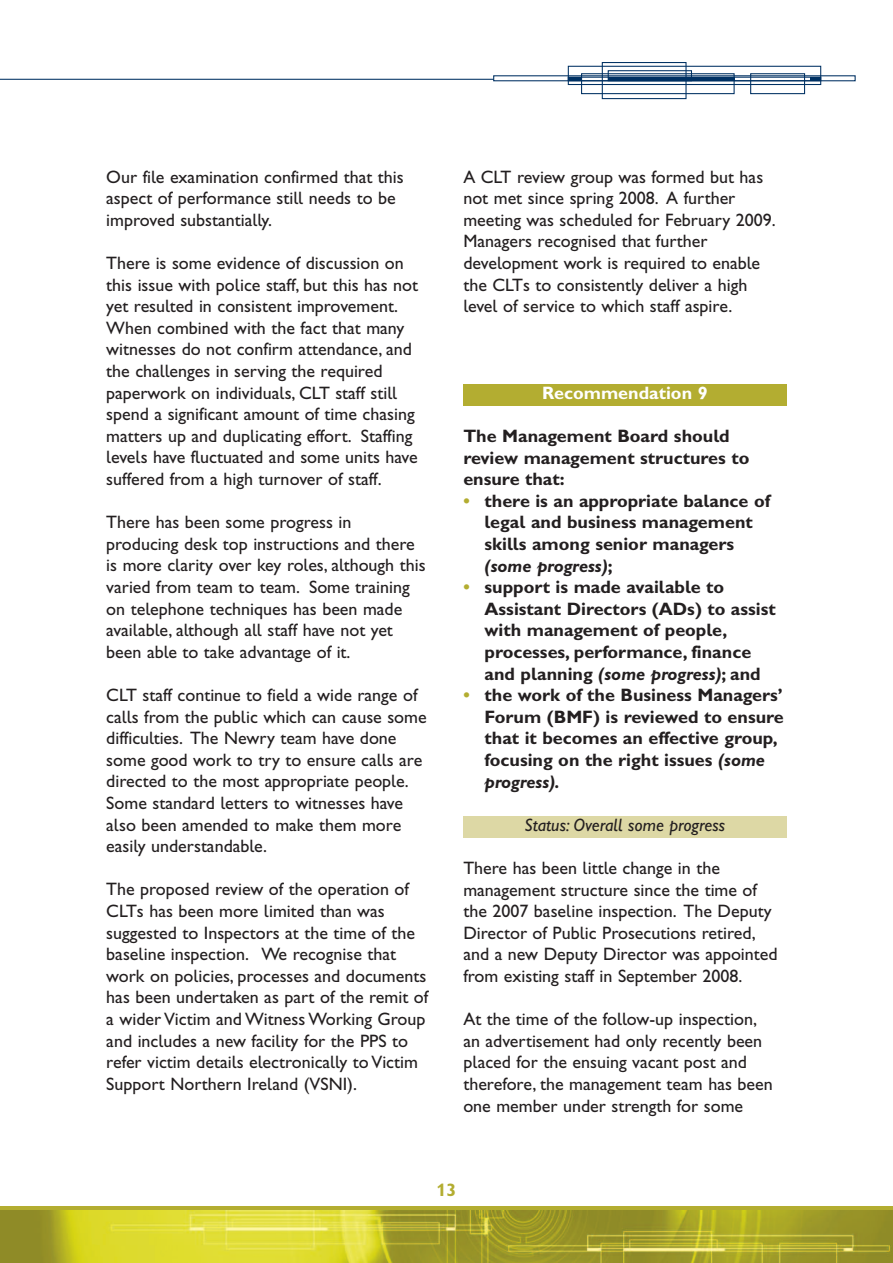
<style>
.page{position:relative;width:893px;height:1263px;background:#fff}
.page>*{position:absolute;margin:0;border:0;box-sizing:border-box;transform-origin:0 0}
.t1{font:18px/21.6px "Gill Sans Hta";color:#231f20}
.t2{font:18px/21.6px "Gill Sans Hta Bold Plain";color:#231f20}
.t3{font:italic 18px "Gill Sans Hta";color:#231f20}
.t4{font:18px "Gill Sans Hta Bold Italic Plain";color:#231f20}
.t5{font:18px "Gill Sans Hta Bold Plain";color:#fff}
.t6{font:18px "Gill Sans Hta Bold Plain";color:#b3ad31}
.s1{color:#b3ad31}
.s2{font-family:"Gill Sans Hta Bold Plain"}
.s3{font-family:"Gill Sans Hta Bold Italic Plain"}
</style>
<div class="page">
<svg style="left:0;top:1206px;width:893px;height:5px;background:#b3ae30"></svg>
<img style="left:0;top:1211px;width:893px;height:52px">
<div style="left:602px;top:62px;width:84px;height:37px;border:1px solid #003163"></div>
<div style="left:568px;top:66px;width:253px;height:19px;border:1px solid #003163"></div>
<div style="left:750px;top:73px;width:55px;height:21px;border:1px solid #003163"></div>
<div style="left:581px;top:73px;width:154px;height:21px;border:1px solid #003163"></div>
<div style="left:568px;top:77px;width:253px;height:4px;border:1px solid #003163"></div>
<div style="left:608px;top:70px;width:84px;height:11px;border:1px solid #003163"></div>
<hr style="left:568px;top:77px;width:14px;height:4px;background:#003163">
<hr style="left:608px;top:77px;width:126px;height:4px;background:#003163">
<hr style="left:810px;top:77px;width:11px;height:4px;background:#003163">
<hr style="left:0;top:79px;width:494px;height:1px;background:#003163">
<div style="left:463px;top:384px;width:323px;height:21px;background:#b3ad31"></div>
<div style="left:463px;top:816px;width:323px;height:21px;background:#ddd8a5"></div>
<p class="t1" style="left:106px;top:167px;width:299px">Our file examination confirmed that this aspect of performance still needs to be improved substantially.</p>
<p class="t1" style="left:106px;top:254px;width:313px">There is some evidence of discussion on this issue with police staff, but this has not yet resulted in consistent improvement.<br>When combined with the fact that many witnesses do not confirm attendance, and the challenges in serving the required paperwork on individuals, CLT staff still spend a significant amount of time chasing matters up and duplicating effort. Staffing levels have fluctuated and some units have suffered from a high turnover of staff.</p>
<p class="t1" style="left:106px;top:513px;width:321px">There has been some progress in producing desk top instructions and there is more clarity over key roles, although this varied from team to team. Some training on telephone techniques has been made available, although all staff have not yet been able to take advantage of it.</p>
<p class="t1" style="left:106px;top:686px;width:322px">CLT staff continue to field a wide range of calls from the public which can cause some difficulties. The Newry team have done some good work to try to ensure calls are directed to the most appropriate people.<br>Some standard letters to witnesses have also been amended to make them more easily understandable.</p>
<p class="t1" style="left:106px;top:880px;width:323px">The proposed review of the operation of CLTs has been more limited than was suggested to Inspectors at the time of the baseline inspection. We recognise that work on policies, processes and documents has been undertaken as part of the remit of a wider Victim and Witness Working Group and includes a new facility for the PPS to refer victim details electronically to Victim Support Northern Ireland (VSNI).</p>
<p class="t1" style="left:463px;top:168px;width:314px">A CLT review group was formed but has not met since spring 2008. A further meeting was scheduled for February 2009.<br>Managers recognised that further development work is required to enable the CLTs to consistently deliver a high level of service to which staff aspire.</p>
<p class="t5" style="left:542px;top:386px;width:167px">Recommendation 9</p>
<p class="t2" style="left:463px;top:427px;width:287px">The Management Board should review management structures to ensure that:</p>
<p class="t2" style="left:485px;top:492px;width:287px;text-indent:-21px"><span class="s1">•</span> there is an appropriate balance of legal and business management skills among senior managers</p>
<p class="t4" style="left:485px;top:559px;width:130px">(some progress)<span class="s2">;</span></p>
<p class="t2" style="left:485px;top:578px;width:293px;text-indent:-21px"><span class="s1">•</span> support is made available to<br>Assistant Directors (ADs) to assist with management of people, processes, performance, finance and planning <span class="s3">(some progress)</span>; and</p>
<p class="t2" style="left:485px;top:686px;width:301px;text-indent:-21px"><span class="s1">•</span> the work of the Business Managers’ Forum (BMF) is reviewed to ensure that it becomes an effective group, focusing on the right issues <span class="s3">(some</span></p>
<p class="t4" style="left:485px;top:775px;width:77px">progress).</p>
<p class="t3" style="left:524px;top:818px;width:202px">Status: Overall some progress</p>
<p class="t1" style="left:463px;top:859px;width:316px">There has been little change in the management structure since the time of the 2007 baseline inspection. The Deputy Director of Public Prosecutions retired, and a new Deputy Director was appointed from existing staff in September 2008.</p>
<p class="t1" style="left:463px;top:1010px;width:311px">At the time of the follow-up inspection, an advertisement had only recently been placed for the ensuing vacant post and therefore, the management team has been one member under strength for some</p>
<p class="t6" style="left:437px;top:1184px;width:21px">13</p>
</div>
